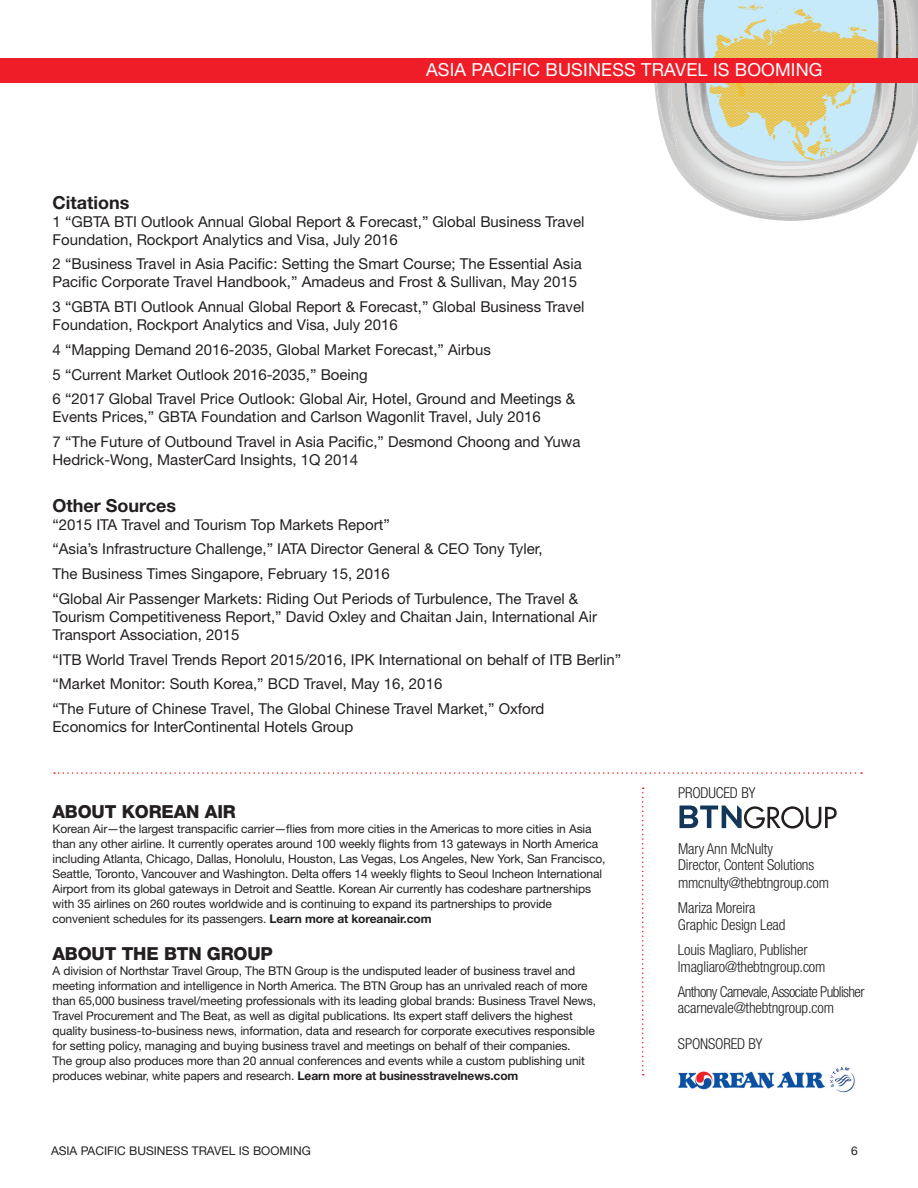
<style>
.page{position:relative;width:918px;height:1188px;background:#fff}
.page>*{position:absolute;margin:0;border:0;box-sizing:border-box;transform-origin:0 0}
.t1{font:18px "Helvetica Neue LT Std";letter-spacing:.01em;color:#fff}
.Subhead{font:800 18px "Helvetica Neue LT Std";letter-spacing:-.01em;color:#231f20}
.t2{font:700 18px "Helvetica Neue LT Std";color:#231f20}
.t3{font:15px/18px "Helvetica Neue LT Std";color:#231f20}
.Pa4{font:300 condensed 15px/16.5px "Helvetica Neue LT Std";letter-spacing:-.01em;color:#231f20}
.Pa4-2{font:300 condensed 15px "Helvetica Neue LT Std";letter-spacing:-.04em;color:#231f20}
.Pa0{font:300 condensed 15px "Helvetica Neue LT Std";letter-spacing:-.01em;color:#231f20}
.Subhead-2{font:12px/15px "Helvetica Neue LT Std";letter-spacing:-.01em;color:#231f20}
.s1{font-weight:700}
</style>
<div class="page">
<svg style="left:651px;top:0;width:267px;height:182px"></svg>
<img style="left:672px;top:146px;width:10px;height:30px">
<img style="left:674px;top:164px;width:221px;height:57px">
<img style="left:703px;top:188px;width:150px;height:28px">
<img style="left:914px;top:0;width:4px;height:138px">
<img style="left:654px;top:0;width:28px;height:146px">
<img style="left:662px;top:0;width:20px;height:22px">
<img style="left:668px;top:86px;width:9px;height:59px">
<svg style="left:682px;top:0;width:232px;height:178px;background:#d1d5bd"></svg>
<img style="left:690px;top:0;width:12px;height:118px">
<img style="left:880px;top:0;width:12px;height:118px">
<div style="left:0;top:58px;width:918px;height:25px;background:#ee1d27"></div>
<svg style="left:54px;top:772px;width:808px;height:2px"></svg>
<svg style="left:680px;top:806px;width:157px;height:23px"></svg>
<svg style="left:642px;top:788px;width:2px;height:288px"></svg>
<img style="left:678px;top:1067px;width:177px;height:26px">
<h1 class="t1" style="left:426px;top:59px;width:398px">ASIA PACIFIC BUSINESS TRAVEL IS BOOMING</h1>
<p class="t2" style="left:52px;top:191px;width:78px">Citations</p>
<p class="t3" style="left:52px;top:212px;width:534px">1 “GBTA BTI Outlook Annual Global Report &amp; Forecast,” Global Business Travel<br>Foundation, Rockport Analytics and Visa, July 2016</p>
<p class="t3" style="left:52px;top:255px;width:531px">2 “Business Travel in Asia Pacific: Setting the Smart Course; The Essential Asia<br>Pacific Corporate Travel Handbook,” Amadeus and Frost &amp; Sullivan, May 2015</p>
<p class="t3" style="left:52px;top:298px;width:534px">3 “GBTA BTI Outlook Annual Global Report &amp; Forecast,” Global Business Travel<br>Foundation, Rockport Analytics and Visa, July 2016</p>
<p class="t3" style="left:52px;top:340px;width:440px">4 “Mapping Demand 2016-2035, Global Market Forecast,” Airbus</p>
<p class="t3" style="left:52px;top:365px;width:317px">5 “Current Market Outlook 2016-2035,” Boeing</p>
<p class="t3" style="left:52px;top:390px;width:524px">6 “2017 Global Travel Price Outlook: Global Air, Hotel, Ground and Meetings &amp;<br>Events Prices,” GBTA Foundation and Carlson Wagonlit Travel, July 2016</p>
<p class="t3" style="left:52px;top:433px;width:529px">7 “The Future of Outbound Travel in Asia Pacific,” Desmond Choong and Yuwa<br>Hedrick-Wong, MasterCard Insights, 1Q 2014</p>
<p class="t2" style="left:52px;top:494px;width:125px">Other Sources</p>
<p class="t3" style="left:52px;top:515px;width:339px">“2015 ITA Travel and Tourism Top Markets Report”</p>
<p class="t3" style="left:52px;top:540px;width:492px">“Asia’s Infrastructure Challenge,” IATA Director General &amp; CEO Tony Tyler,</p>
<p class="t3" style="left:52px;top:565px;width:339px">The Business Times Singapore, February 15, 2016</p>
<p class="t3" style="left:52px;top:589px;width:546px">“Global Air Passenger Markets: Riding Out Periods of Turbulence, The Travel &amp;<br>Tourism Competitiveness Report,” David Oxley and Chaitan Jain, International Air<br>Transport Association, 2015</p>
<p class="t3" style="left:52px;top:650px;width:570px">“ITB World Travel Trends Report 2015/2016, IPK International on behalf of ITB Berlin”</p>
<p class="t3" style="left:52px;top:675px;width:391px">“Market Monitor: South Korea,” BCD Travel, May 16, 2016</p>
<p class="t3" style="left:52px;top:700px;width:494px">“The Future of Chinese Travel, The Global Chinese Travel Market,” Oxford<br>Economics for InterContinental Hotels Group</p>
<p class="Subhead" style="left:52px;top:801px;width:185px">ABOUT KOREAN AIR</p>
<p class="Subhead-2" style="left:52px;top:821px;width:554px">Korean Air—the largest transpacific carrier—flies from more cities in the Americas to more cities in Asia than any other airline. It currently operates around 100 weekly flights from 13 gateways in North America including Atlanta, Chicago, Dallas, Honolulu, Houston, Las Vegas, Los Angeles, New York, San Francisco, Seattle, Toronto, Vancouver and Washington. Delta offers 14 weekly flights to Seoul Incheon International Airport from its global gateways in Detroit and Seattle. Korean Air currently has codeshare partnerships with 35 airlines on 260 routes worldwide and is continuing to expand its partnerships to provide convenient schedules for its passengers. <span class="s1">Learn more at koreanair.com</span></p>
<p class="Subhead" style="left:52px;top:943px;width:222px">ABOUT THE BTN GROUP</p>
<p class="Subhead-2" style="left:52px;top:963px;width:545px">A division of Northstar Travel Group, The BTN Group is the undisputed leader of business travel and meeting information and intelligence in North America. The BTN Group has an unrivaled reach of more than 65,000 business travel/meeting professionals with its leading global brands: Business Travel News, Travel Procurement and The Beat, as well as digital publications. Its expert staff delivers the highest quality business-to-business news, information, data and research for corporate executives responsible for setting policy, managing and buying business travel and meetings on behalf of their companies.<br>The group also produces more than 20 annual conferences and events while a custom publishing unit produces webinar, white papers and research. <span class="s1">Learn more at businesstravelnews.com</span></p>
<p class="Pa0" style="left:678px;top:784px;width:79px">PRODUCED BY</p>
<p class="Pa4" style="left:678px;top:840px;width:138px">Mary Ann McNulty<br>Director, Content Solutions</p>
<p class="Pa4" style="left:678px;top:875px;width:153px">mmcnulty@thebtngroup.com</p>
<p class="Pa4" style="left:678px;top:900px;width:109px">Mariza Moreira<br>Graphic Design Lead</p>
<p class="Pa4" style="left:678px;top:941px;width:149px">Louis Magliaro, Publisher lmagliaro@thebtngroup.com</p>
<p class="Pa4-2" style="left:678px;top:983px;width:188px">Anthony Carnevale, Associate Publisher</p>
<p class="Pa4" style="left:678px;top:1000px;width:157px">acarnevale@thebtngroup.com</p>
<p class="Pa0" style="left:678px;top:1035px;width:86px">SPONSORED BY</p>
<p class="Subhead-2" style="left:51px;top:1143px;width:261px">ASIA PACIFIC BUSINESS TRAVEL IS BOOMING</p>
<p class="Subhead-2" style="left:851px;top:1143px;width:8px">6</p>
</div>
